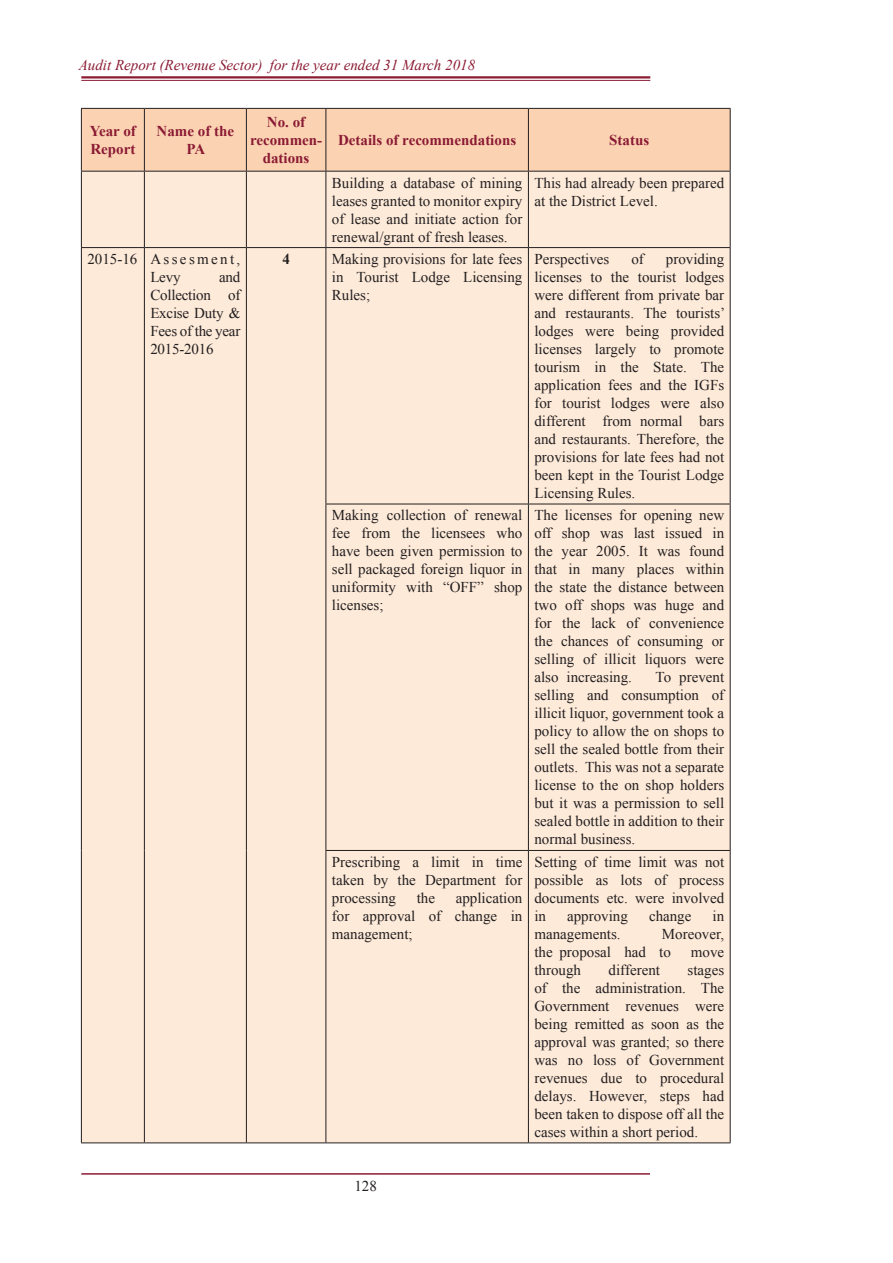
<style>
.page{position:relative;width:893px;height:1263px;background:#fff}
.page>*{position:absolute;margin:0;border:0;box-sizing:border-box;transform-origin:0 0}
.t1{font:15px/18px "Times New Roman";color:#231f20;text-align:justify}
.t2{font:700 15px/18px "Times New Roman";color:#8b1a33;text-align:center}
.t3{font:italic 15px "Times New Roman";color:#8b1a33}
.t4{font:15px/18px "Times New Roman";letter-spacing:.155em;color:#231f20;text-align:center}
.t5{font:700 15px "Times New Roman";color:#231f20}
</style>
<div class="page">
<hr style="left:81px;top:76px;width:569px;height:3px;background:#8b1a33">
<hr style="left:81px;top:80px;width:569px;height:1px;background:#8b1a33">
<hr style="left:81px;top:1173px;width:569px;height:2px;background:#8b1a33">
<div style="left:82px;top:109px;width:648px;height:62px;background:#fbd3b3"></div>
<div style="left:82px;top:172px;width:648px;height:970px;background:#fdead9"></div>
<div style="left:327px;top:851px;width:403px;height:291px;background:#fdead9"></div>
<hr style="left:81px;top:108px;width:63px;height:1px;background:#231f20">
<hr style="left:81px;top:109px;width:1px;height:62px;background:#231f20">
<hr style="left:144px;top:108px;width:102px;height:1px;background:#231f20">
<hr style="left:144px;top:109px;width:1px;height:62px;background:#231f20">
<hr style="left:246px;top:108px;width:80px;height:1px;background:#231f20">
<hr style="left:246px;top:109px;width:1px;height:62px;background:#231f20">
<hr style="left:326px;top:108px;width:202px;height:1px;background:#231f20">
<hr style="left:326px;top:109px;width:1px;height:62px;background:#231f20">
<hr style="left:528px;top:108px;width:202px;height:1px;background:#231f20">
<hr style="left:528px;top:109px;width:1px;height:62px;background:#231f20">
<hr style="left:730px;top:109px;width:1px;height:62px;background:#231f20">
<hr style="left:81px;top:171px;width:63px;height:1px;background:#231f20">
<hr style="left:144px;top:171px;width:102px;height:1px;background:#231f20">
<hr style="left:246px;top:171px;width:80px;height:1px;background:#231f20">
<hr style="left:326px;top:171px;width:202px;height:1px;background:#231f20">
<hr style="left:528px;top:171px;width:202px;height:1px;background:#231f20">
<hr style="left:326px;top:850px;width:202px;height:1px;background:#231f20">
<hr style="left:326px;top:851px;width:1px;height:291px;background:#231f20">
<hr style="left:528px;top:850px;width:202px;height:1px;background:#231f20">
<hr style="left:528px;top:851px;width:1px;height:291px;background:#231f20">
<hr style="left:730px;top:851px;width:1px;height:291px;background:#231f20">
<hr style="left:326px;top:1142px;width:202px;height:1px;background:#231f20">
<hr style="left:528px;top:1142px;width:202px;height:1px;background:#231f20">
<hr style="left:81px;top:172px;width:1px;height:75px;background:#231f20">
<hr style="left:144px;top:172px;width:1px;height:75px;background:#231f20">
<hr style="left:246px;top:172px;width:1px;height:75px;background:#231f20">
<hr style="left:326px;top:172px;width:1px;height:75px;background:#231f20">
<hr style="left:528px;top:172px;width:1px;height:75px;background:#231f20">
<hr style="left:730px;top:172px;width:1px;height:75px;background:#231f20">
<hr style="left:81px;top:247px;width:63px;height:1px;background:#231f20">
<hr style="left:81px;top:248px;width:1px;height:256px;background:#231f20">
<hr style="left:144px;top:247px;width:102px;height:1px;background:#231f20">
<hr style="left:144px;top:248px;width:1px;height:256px;background:#231f20">
<hr style="left:246px;top:247px;width:80px;height:1px;background:#231f20">
<hr style="left:246px;top:248px;width:1px;height:256px;background:#231f20">
<hr style="left:326px;top:247px;width:202px;height:1px;background:#231f20">
<hr style="left:326px;top:248px;width:1px;height:256px;background:#231f20">
<hr style="left:528px;top:247px;width:202px;height:1px;background:#231f20">
<hr style="left:528px;top:248px;width:1px;height:256px;background:#231f20">
<hr style="left:730px;top:248px;width:1px;height:256px;background:#231f20">
<hr style="left:81px;top:504px;width:1px;height:346px;background:#231f20">
<hr style="left:144px;top:504px;width:1px;height:346px;background:#231f20">
<hr style="left:246px;top:504px;width:1px;height:346px;background:#231f20">
<hr style="left:326px;top:504px;width:202px;height:1px;background:#231f20">
<hr style="left:326px;top:504px;width:1px;height:346px;background:#231f20">
<hr style="left:528px;top:504px;width:202px;height:1px;background:#231f20">
<hr style="left:528px;top:504px;width:1px;height:346px;background:#231f20">
<hr style="left:730px;top:504px;width:1px;height:346px;background:#231f20">
<hr style="left:81px;top:850px;width:1px;height:292px;background:#231f20">
<hr style="left:144px;top:850px;width:1px;height:292px;background:#231f20">
<hr style="left:246px;top:850px;width:1px;height:292px;background:#231f20">
<hr style="left:81px;top:1142px;width:63px;height:1px;background:#231f20">
<hr style="left:144px;top:1142px;width:102px;height:1px;background:#231f20">
<hr style="left:246px;top:1142px;width:80px;height:1px;background:#231f20">
<p class="t3" style="left:79px;top:55px;width:398px">Audit Report (Revenue Sector) for the year ended 31 March 2018</p>
<p class="t2" style="left:90px;top:121px;width:47px;text-align:left">Year of<br>Report</p>
<p class="t2" style="left:157px;top:121px;width:79px">Name of the<br>PA</p>
<p class="t2" style="left:250px;top:112px;width:74px">No. of recommen&shy;dations</p>
<p class="t2" style="left:338px;top:130px;width:180px">Details of recommendations</p>
<p class="t2" style="left:609px;top:130px;width:42px">Status</p>
<p class="t1" style="left:332px;top:173px;width:192px">Building a database of mining leases granted to monitor expiry of lease and initiate action for renewal/grant of fresh leases.</p>
<p class="t1" style="left:534px;top:173px;width:191px">This had already been prepared at the District Level.</p>
<p class="t4" style="left:87px;top:250px;width:154px">2015-16 Assesment,<br>Levy</p>
<p class="t1" style="left:150px;top:268px;width:92px;text-indent:69px">and Collection of Excise Duty &amp; Fees of the year 2015-2016</p>
<p class="t5" style="left:282px;top:248px;width:9px">4</p>
<p class="t1" style="left:332px;top:250px;width:192px">Making provisions for late fees in Tourist Lodge Licensing Rules;</p>
<p class="t1" style="left:534px;top:250px;width:76px">Perspectives</p>
<p class="t1" style="left:631px;top:250px;width:14px">of</p>
<p class="t1" style="left:534px;top:250px;width:192px;text-indent:131px">providing licenses to the tourist lodges were different from private bar and restaurants. The tourists’ lodges were being provided licenses largely to promote tourism in the State. The application fees and the IGFs for tourist lodges were also different from normal bars and restaurants. Therefore, the provisions for late fees had not been kept in the Tourist Lodge Licensing Rules.</p>
<p class="t1" style="left:332px;top:506px;width:192px">Making collection of renewal fee from the licensees who have been given permission to sell packaged foreign liquor in uniformity with “OFF” shop licenses;</p>
<p class="t1" style="left:534px;top:506px;width:191px">The licenses for opening new off shop was last issued in the year 2005. It was found that in many places within the state the distance between two off shops was huge and for the lack of convenience the chances of consuming or selling of illicit liquors were also increasing.</p>
<p class="t1" style="left:534px;top:668px;width:191px;text-indent:121px">To prevent selling and consumption of illicit liquor, government took a policy to allow the on shops to sell the sealed bottle from their outlets. This was not a separate license to the on shop holders but it was a permission to sell sealed bottle in addition to their normal business.</p>
<p class="t1" style="left:332px;top:852px;width:192px">Prescribing a limit in time taken by the Department for processing</p>
<p class="t1" style="left:332px;top:888px;width:192px;text-indent:124px">application for approval of change in management;</p>
<p class="t1" style="left:417px;top:888px;width:20px">the</p>
<p class="t1" style="left:534px;top:852px;width:191px">Setting of time limit was not possible as lots of process documents etc. were involved in</p>
<p class="t1" style="left:567px;top:906px;width:62px">approving</p>
<p class="t1" style="left:649px;top:906px;width:44px">change</p>
<p class="t1" style="left:712px;top:906px;width:13px">in</p>
<p class="t1" style="left:534px;top:924px;width:88px">managements.</p>
<p class="t1" style="left:534px;top:924px;width:191px;text-indent:127px">Moreover, the proposal had to</p>
<p class="t1" style="left:691px;top:942px;width:35px">move</p>
<p class="t1" style="left:534px;top:960px;width:48px">through</p>
<p class="t1" style="left:609px;top:960px;width:53px">different</p>
<p class="t1" style="left:534px;top:960px;width:191px;text-indent:153px">stages of the administration. The Government revenues were being remitted as soon as the approval was granted; so there was no loss of Government revenues due to procedural delays. However, steps had been taken to dispose off all the cases within a short period.</p>
<p class="t1" style="left:354px;top:1176px;width:24px">128</p>
</div>
